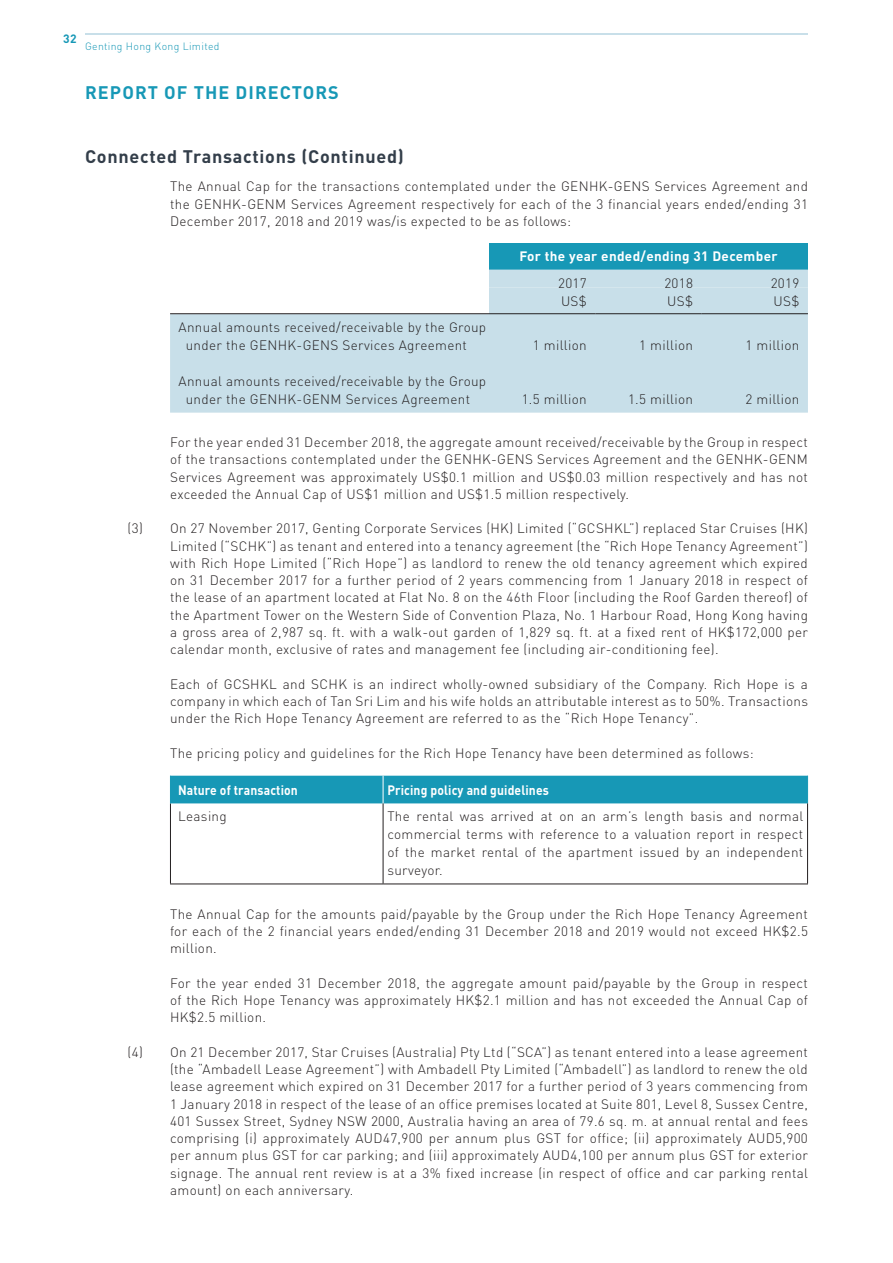
<style>
.page{position:relative;width:893px;height:1263px;background:#fff}
.page>*{position:absolute;margin:0;border:0;box-sizing:border-box;transform-origin:0 0}
.t1{font:700 18px "DIN Pro";letter-spacing:.04em;color:#333e4a}
.t2{font:700 18px "DIN Pro";letter-spacing:.06em;color:#1798b6}
.t3{font:300 13.5px/17.2px "DIN Pro";letter-spacing:.025em;color:#231f20;text-align:justify}
.t4{font:700 13.5px "DIN Pro";letter-spacing:.01em;color:#fff;scale:.9 1}
.t5{font:700 13.5px "DIN Pro";letter-spacing:.01em;color:#fff}
.t6{font:700 12px "DIN Pro";color:#1798b6}
.t7{font:300 10.5px "DIN Pro";letter-spacing:.03em;color:#1798b6}
</style>
<div class="page">
<hr style="left:85px;top:33px;width:723px;height:2px;background:#c8dfe9">
<div style="left:489px;top:243px;width:319px;height:27px;background:#1798b6"></div>
<svg style="left:170px;top:270px;width:638px;height:143px;fill:#c8dfe9"></svg>
<div style="left:489px;top:288px;width:319px;height:125px;background:#c8dfe9"></div>
<hr style="left:170px;top:313px;width:319px;height:1px;background:#231f20">
<hr style="left:489px;top:313px;width:106px;height:1px;background:#231f20">
<hr style="left:595px;top:313px;width:107px;height:1px;background:#231f20">
<hr style="left:702px;top:313px;width:106px;height:1px;background:#231f20">
<hr style="left:170px;top:803px;width:1px;height:80px;background:#231f20">
<hr style="left:383px;top:803px;width:1px;height:80px;background:#231f20">
<hr style="left:807px;top:803px;width:1px;height:80px;background:#231f20">
<hr style="left:170px;top:883px;width:213px;height:1px;background:#231f20">
<hr style="left:383px;top:883px;width:425px;height:1px;background:#231f20">
<div style="left:170px;top:776px;width:638px;height:27px;background:#1798b6"></div>
<p class="t6" style="left:63px;top:31px;width:15px">32</p>
<p class="t7" style="left:85px;top:39px;width:136px">Genting Hong Kong Limited</p>
<h1 class="t2" style="left:85px;top:80px;width:255px">REPORT OF THE DIRECTORS</h1>
<h1 class="t1" style="left:85px;top:144px;width:320px">Connected Transactions (Continued)</h1>
<p class="t3" style="left:170px;top:177px;width:639px">The Annual Cap for the transactions contemplated under the GENHK-GENS Services Agreement and the GENHK-GENM Services Agreement respectively for each of the 3 financial years ended/ending 31<br>December 2017, 2018 and 2019 was/is expected to be as follows:</p>
<p class="t5" style="left:519px;top:247px;width:260px">For the year ended/ending 31 December</p>
<p class="t3" style="left:558px;top:273px;width:30px">2017</p>
<p class="t3" style="left:664px;top:273px;width:30px">2018</p>
<p class="t3" style="left:771px;top:273px;width:30px">2019</p>
<p class="t3" style="left:561px;top:291px;width:27px">US$</p>
<p class="t3" style="left:667px;top:291px;width:27px">US$</p>
<p class="t3" style="left:774px;top:291px;width:27px">US$</p>
<p class="t3" style="left:186px;top:318px;width:302px;line-height:18px;text-indent:-7px">Annual amounts received/receivable by the Group under the GENHK-GENS Services Agreement</p>
<p class="t3" style="left:533px;top:336px;width:55px">1 million</p>
<p class="t3" style="left:639px;top:336px;width:55px">1 million</p>
<p class="t3" style="left:745px;top:336px;width:55px">1 million</p>
<p class="t3" style="left:186px;top:372px;width:302px;line-height:18px;text-indent:-7px">Annual amounts received/receivable by the Group under the GENHK-GENM Services Agreement</p>
<p class="t3" style="left:522px;top:390px;width:67px">1.5 million</p>
<p class="t3" style="left:628px;top:390px;width:67px">1.5 million</p>
<p class="t3" style="left:745px;top:390px;width:55px">2 million</p>
<p class="t3" style="left:170px;top:433px;width:639px">For the year ended 31 December 2018, the aggregate amount received/receivable by the Group in respect of the transactions contemplated under the GENHK-GENS Services Agreement and the GENHK-GENM Services Agreement was approximately US$0.1 million and US$0.03 million respectively and has not exceeded the Annual Cap of US$1 million and US$1.5 million respectively.</p>
<p class="t3" style="left:170px;top:519px;width:639px;text-indent:-43px">(3) On 27 November 2017, Genting Corporate Services (HK) Limited (“GCSHKL”) replaced Star Cruises (HK)<br>Limited (“SCHK”) as tenant and entered into a tenancy agreement (the “Rich Hope Tenancy Agreement”) with Rich Hope Limited (“Rich Hope”) as landlord to renew the old tenancy agreement which expired on 31 December 2017 for a further period of 2 years commencing from 1 January 2018 in respect of the lease of an apartment located at Flat No. 8 on the 46th Floor (including the Roof Garden thereof) of the Apartment Tower on the Western Side of Convention Plaza, No. 1 Harbour Road, Hong Kong having a gross area of 2,987 sq. ft. with a walk-out garden of 1,829 sq. ft. at a fixed rent of HK$172,000 per calendar month, exclusive of rates and management fee (including air-conditioning fee).</p>
<p class="t3" style="left:170px;top:675px;width:639px">Each of GCSHKL and SCHK is an indirect wholly-owned subsidiary of the Company. Rich Hope is a company in which each of Tan Sri Lim and his wife holds an attributable interest as to 50%. Transactions under the Rich Hope Tenancy Agreement are referred to as the “Rich Hope Tenancy”.</p>
<p class="t3" style="left:170px;top:744px;width:585px">The pricing policy and guidelines for the Rich Hope Tenancy have been determined as follows:</p>
<p class="t4" style="left:178px;top:781px;width:135px">Nature of transaction</p>
<p class="t4" style="left:387px;top:781px;width:181px">Pricing policy and guidelines</p>
<p class="t3" style="left:178px;top:807px;width:50px">Leasing</p>
<p class="t3" style="left:387px;top:807px;width:417px;line-height:18px">The rental was arrived at on an arm’s length basis and normal commercial terms with reference to a valuation report in respect of the market rental of the apartment issued by an independent surveyor.</p>
<p class="t3" style="left:170px;top:905px;width:639px">The Annual Cap for the amounts paid/payable by the Group under the Rich Hope Tenancy Agreement for each of the 2 financial years ended/ending 31 December 2018 and 2019 would not exceed HK$2.5 million.</p>
<p class="t3" style="left:170px;top:974px;width:639px">For the year ended 31 December 2018, the aggregate amount paid/payable by the Group in respect of the Rich Hope Tenancy was approximately HK$2.1 million and has not exceeded the Annual Cap of HK$2.5 million.</p>
<p class="t3" style="left:170px;top:1043px;width:639px;text-indent:-43px">(4) On 21 December 2017, Star Cruises (Australia) Pty Ltd (“SCA”) as tenant entered into a lease agreement (the “Ambadell Lease Agreement”) with Ambadell Pty Limited (“Ambadell”) as landlord to renew the old lease agreement which expired on 31 December 2017 for a further period of 3 years commencing from 1 January 2018 in respect of the lease of an office premises located at Suite 801, Level 8, Sussex Centre, 401 Sussex Street, Sydney NSW 2000, Australia having an area of 79.6 sq. m. at annual rental and fees comprising (i) approximately AUD47,900 per annum plus GST for office; (ii) approximately AUD5,900 per annum plus GST for car parking; and (iii) approximately AUD4,100 per annum plus GST for exterior signage. The annual rent review is at a 3% fixed increase (in respect of office and car parking rental amount) on each anniversary.</p>
</div>
